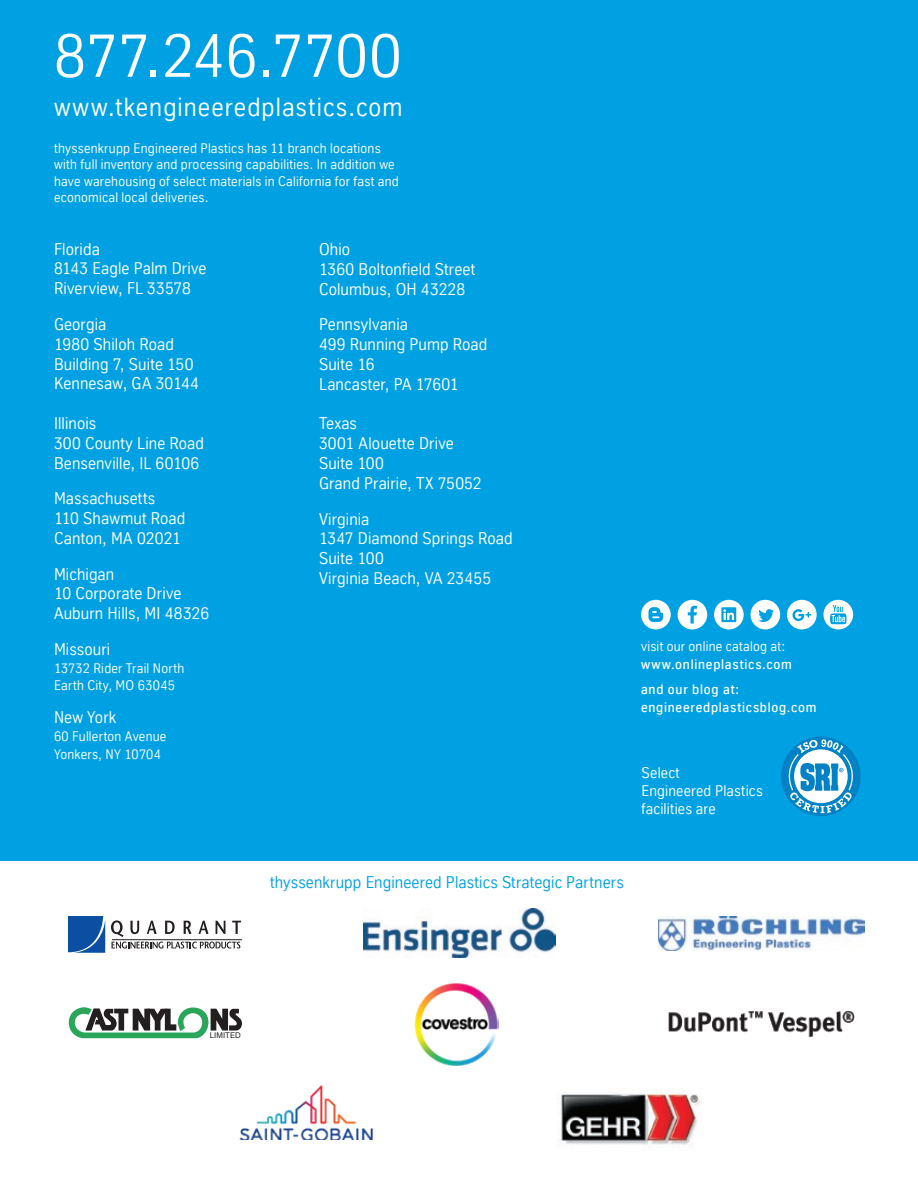
<style>
.page{position:relative;width:918px;height:1188px;background:#fff}
.page>*{position:absolute;margin:0;border:0;box-sizing:border-box;transform-origin:0 0}
.t1{font:60px "TK Type";letter-spacing:.005em;color:#fff}
.t2{font:25.5px "TK Type";letter-spacing:.045em;color:#fff}
.t3{font:16.5px/19.8px "TK Type";letter-spacing:.005em;color:#fff}
.t4{font:16.5px "TK Type";letter-spacing:.01em;color:#00a1e3}
.t5{font:15px/18px "TK Type";letter-spacing:.015em;color:#fff}
.t6{font:13.5px/16.5px "TK Type";letter-spacing:.015em;color:#fff}
.t7{font:500 13.5px/24.8px "TK Type";letter-spacing:.055em;color:#fff}
.t8{font:7.95px "Microsoft Sans Serif";color:#231f20}
</style>
<div class="page">
<div style="left:0;top:0;width:918px;height:861px;background:#00a1e3"></div>
<svg style="left:68px;top:916px;width:37px;height:37px"></svg>
<hr style="left:112px;top:939px;width:130px;height:1px;background:#231f20">
<svg style="left:111px;top:920px;width:130px;height:29px"></svg>
<img style="left:363px;top:908px;width:192px;height:50px">
<img style="left:239px;top:1085px;width:134px;height:55px">
<img style="left:557px;top:1093px;width:143px;height:54px">
<svg style="left:69px;top:1007px;width:173px;height:31px"></svg>
<img style="left:668px;top:1011px;width:187px;height:27px">
<img style="left:414px;top:983px;width:84px;height:83px">
<div style="left:641px;top:600px;width:30px;height:29px;background:#fff;border-radius:50%"></div>
<svg style="left:648px;top:607px;width:15px;height:15px"></svg>
<div style="left:678px;top:600px;width:29px;height:29px;background:#fff;border-radius:50%"></div>
<svg style="left:688px;top:606px;width:9px;height:18px"></svg>
<div style="left:787px;top:600px;width:30px;height:29px;background:#fff;border-radius:50%"></div>
<svg style="left:793px;top:609px;width:18px;height:12px"></svg>
<div style="left:714px;top:600px;width:30px;height:29px;background:#fff;border-radius:50%"></div>
<svg style="left:721px;top:607px;width:17px;height:15px"></svg>
<div style="left:751px;top:600px;width:29px;height:29px;background:#fff;border-radius:50%"></div>
<svg style="left:758px;top:609px;width:16px;height:13px"></svg>
<div style="left:823px;top:600px;width:30px;height:29px;background:#fff;border-radius:50%"></div>
<svg style="left:830px;top:605px;width:17px;height:19px"></svg>
<div style="left:781px;top:736px;width:80px;height:80px;border:4px solid #0082c5;border-radius:50%"></div>
<svg style="left:782px;top:739px;width:77px;height:74px"></svg>
<img style="left:659px;top:917px;width:205px;height:34px">
<h1 class="t1" style="left:54px;top:22px;width:349px">877.246.7700</h1>
<h2 class="t2" style="left:54px;top:93px;width:350px">www.tkengineeredplastics.com</h2>
<p class="t6" style="left:54px;top:140px;width:346px">thyssenkrupp Engineered Plastics has 11 branch locations with full inventory and processing capabilities. In addition we have warehousing of select materials in California for fast and economical local deliveries.</p>
<p class="t3" style="left:54px;top:239px;width:154px">Florida<br>8143 Eagle Palm Drive<br>Riverview, FL 33578</p>
<p class="t3" style="left:54px;top:314px;width:146px">Georgia<br>1980 Shiloh Road<br>Building 7, Suite 150<br>Kennesaw, GA 30144</p>
<p class="t3" style="left:54px;top:413px;width:152px">Illinois<br>300 County Line Road<br>Bensenville, IL 60106</p>
<p class="t3" style="left:54px;top:489px;width:133px">Massachusetts<br>110 Shawmut Road<br>Canton, MA 02021</p>
<p class="t3" style="left:54px;top:564px;width:157px">Michigan<br>10 Corporate Drive<br>Auburn Hills, MI 48326</p>
<p class="t3" style="left:54px;top:639px;width:58px">Missouri</p>
<p class="t6" style="left:54px;top:659px;width:132px;line-height:17.5px">13732 Rider Trail North<br>Earth City, MO 63045</p>
<p class="t3" style="left:54px;top:708px;width:64px">New York</p>
<p class="t6" style="left:54px;top:728px;width:114px;line-height:17.5px">60 Fullerton Avenue<br>Yonkers, NY 10704</p>
<p class="t3" style="left:319px;top:239px;width:158px">Ohio<br>1360 Boltonfield Street<br>Columbus, OH 43228</p>
<p class="t3" style="left:319px;top:315px;width:170px">Pennsylvania<br>499 Running Pump Road<br>Suite 16<br>Lancaster, PA 17601</p>
<p class="t3" style="left:319px;top:414px;width:164px">Texas<br>3001 Alouette Drive<br>Suite 100<br>Grand Prairie, TX 75052</p>
<p class="t3" style="left:319px;top:509px;width:195px">Virginia<br>1347 Diamond Springs Road<br>Suite 100<br>Virginia Beach, VA 23455</p>
<p class="t6" style="left:641px;top:638px;width:146px">visit our online catalog at:</p>
<p class="t7" style="left:641px;top:652px;width:152px">www.onlineplastics.com and our blog at:</p>
<p class="t7" style="left:641px;top:694px;width:177px">engineeredplasticsblog.com</p>
<p class="t5" style="left:642px;top:764px;width:123px">Select<br>Engineered Plastics facilities are</p>
<p class="t4" style="left:270px;top:873px;width:355px">thyssenkrupp Engineered Plastics Strategic Partners</p>
<p class="t8" style="left:210px;top:1031px;width:33px">LIMITED</p>
</div>
